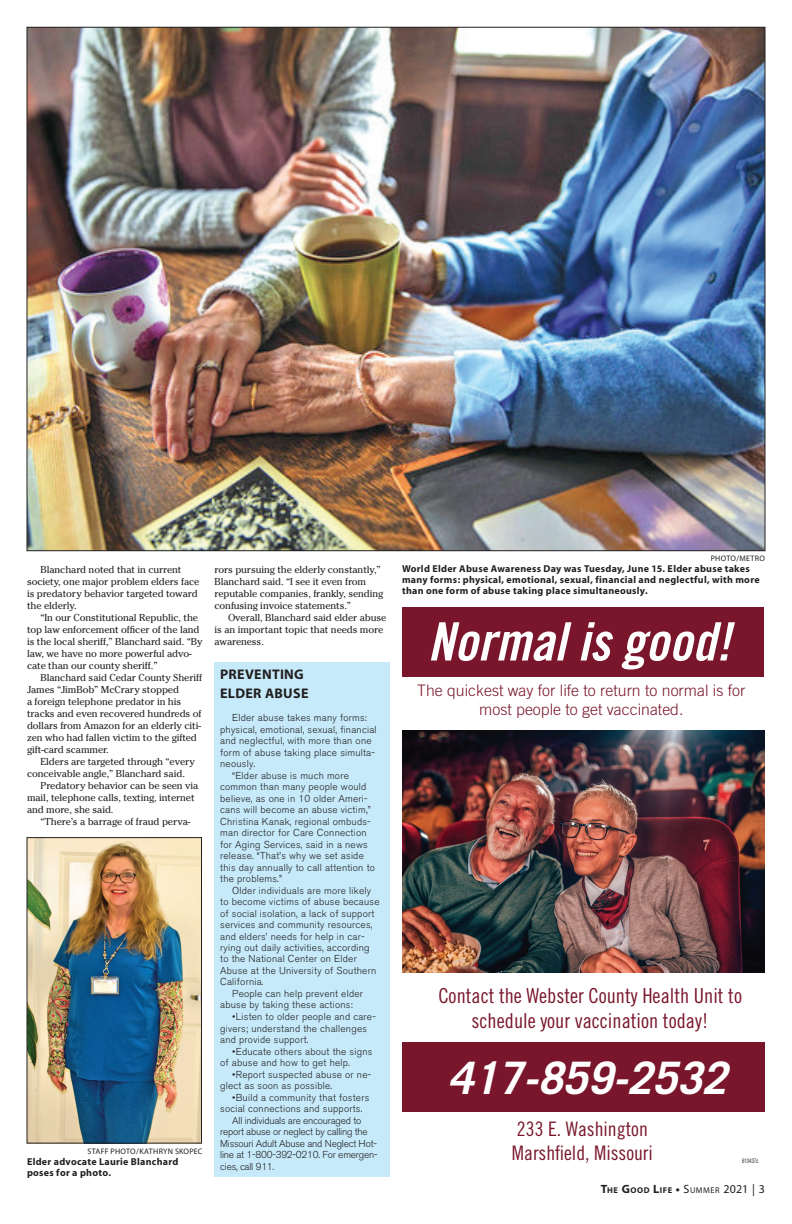
<style>
.page{position:relative;width:792px;height:1224px;background:#fff}
.page>*{position:absolute;margin:0;border:0;box-sizing:border-box;transform-origin:0 0}
.t1{font:53px "Trade Gothic Bold Cond Twenty Obl";color:#fff}
.t2{font:italic 700 44.8px "Trade Gothic";color:#fff}
.t3{font:20.6px/24.8px "Trade Gothic Cond Eighteen";color:#79162b;text-align:center}
.t4{font:20px/24px "Trade Gothic Cond Eighteen";color:#79162b}
.t5{font:300 15.8px/19px "Trade Gothic";color:#79162b;text-align:center}
.t6{font:700 14px/19px "Myriad";letter-spacing:.02em;color:#231f20}
.t7{font:300 10px/11.5px "Akzidenz Grotesk BE";letter-spacing:.02em;color:#231f20}
.t8{font:10px/12px "Cheltenham";letter-spacing:-.01em;color:#231f20}
.t9{font:700 10px/11px "Myriad";letter-spacing:.03em;color:#231f20}
.t10{font:300 10px "Akzidenz Grotesk BE";letter-spacing:-.02em;color:#231f20}
.t11{font:700 8.4px "Myriad Pro";letter-spacing:.07em;color:#231f20}
.t12{font:8px "Myriad";letter-spacing:.025em;color:#231f20}
.t13{font:condensed 6px "Helvetica";color:#231f20;scale:.8 1}
.s1{font-size:12px}
.s2{font-weight:400;font-size:12px}
.s3{font-weight:400}
</style>
<div class="page">
<img style="left:29px;top:29px;width:734px;height:520px">
<div style="left:403px;top:607px;width:361px;height:69px;background:#79162b"></div>
<div style="left:402px;top:1042px;width:363px;height:70px;background:#79162b"></div>
<img style="left:402px;top:730px;width:363px;height:243px">
<img style="left:29px;top:839px;width:171px;height:302px">
<div style="left:27px;top:837px;width:175px;height:306px;border:1px solid #231f20"></div>
<div style="left:214px;top:662px;width:176px;height:514px;background:#c6eafa"></div>
<p class="t8" style="left:27px;top:564px;width:174px;text-indent:14px">Blanchard noted that in current society, one major problem elders face is predatory behavior targeted toward the elderly.</p>
<p class="t8" style="left:27px;top:612px;width:177px;text-indent:14px">“In our Constitutional Republic, the top law enforcement officer of the land is the local sheriff,” Blanchard said. “By law, we have no more powerful advo&shy;cate than our county sheriff.”</p>
<p class="t8" style="left:27px;top:672px;width:177px;text-indent:14px">Blanchard said Cedar County Sheriff James “JimBob” McCrary stopped<br>a foreign telephone predator in his tracks and even recovered hundreds of dollars from Amazon for an elderly citi&shy;zen who had fallen victim to the gifted gift-card scammer.</p>
<p class="t8" style="left:27px;top:756px;width:169px;text-indent:14px">Elders are targeted through “every conceivable angle,” Blanchard said.</p>
<p class="t8" style="left:27px;top:780px;width:173px;text-indent:14px">Predatory behavior can be seen via mail, telephone calls, texting, internet and more, she said.</p>
<p class="t8" style="left:40px;top:816px;width:151px">“There’s a barrage of fraud perva-</p>
<p class="t12" style="left:88px;top:1148px;width:116px">STAFF PHOTO/KATHRYN SKOPEC</p>
<p class="t9" style="left:27px;top:1157px;width:153px">Elder advocate Laurie Blanchard poses for a photo.</p>
<p class="t8" style="left:214px;top:564px;width:170px">rors pursuing the elderly constantly,” Blanchard said. “I see it even from reputable companies, frankly, sending confusing invoice statements.”</p>
<p class="t8" style="left:214px;top:612px;width:173px;text-indent:14px">Overall, Blanchard said elder abuse is an important topic that needs more awareness.</p>
<h3 class="t6" style="left:220px;top:665px;width:90px">PREVENTING<br>ELDER ABUSE</h3>
<p class="t7" style="left:232px;top:712px;width:136px">Elder abuse takes many forms:</p>
<p class="t7" style="left:220px;top:723px;width:158px">physical, emotional, sexual, financial</p>
<p class="t7" style="left:220px;top:735px;width:153px">and neglectful, with more than one</p>
<p class="t7" style="left:220px;top:746px;width:156px">form of abuse taking place simulta-</p>
<p class="t7" style="left:220px;top:758px;width:37px">neously.</p>
<p class="t7" style="left:232px;top:769px;width:118px">“Elder abuse is much more</p>
<p class="t7" style="left:220px;top:781px;width:148px">common than many people would</p>
<p class="t7" style="left:220px;top:792px;width:149px">believe, as one in 10 older Ameri-</p>
<p class="t7" style="left:220px;top:804px;width:152px">cans will become an abuse victim,”</p>
<p class="t7" style="left:220px;top:815px;width:152px">Christina Kanak, regional ombuds-</p>
<p class="t7" style="left:220px;top:827px;width:148px">man director for Care Connection</p>
<p class="t7" style="left:220px;top:838px;width:149px">for Aging Services, said in a news</p>
<p class="t7" style="left:220px;top:850px;width:145px">release. “That’s why we set aside</p>
<p class="t7" style="left:220px;top:861px;width:156px">this day annually to call attention to</p>
<p class="t7" style="left:220px;top:873px;width:63px">the problems.”</p>
<p class="t7" style="left:232px;top:884px;width:140px">Older individuals are more likely</p>
<p class="t7" style="left:220px;top:896px;width:161px">to become victims of abuse because</p>
<p class="t7" style="left:220px;top:907px;width:156px">of social isolation, a lack of support</p>
<p class="t7" style="left:220px;top:919px;width:154px">services and community resources,</p>
<p class="t7" style="left:220px;top:930px;width:146px">and elders’ needs for help in car-</p>
<p class="t7" style="left:220px;top:942px;width:151px">rying out daily activities, according</p>
<p class="t7" style="left:220px;top:953px;width:138px">to the National Center on Elder</p>
<p class="t7" style="left:220px;top:965px;width:158px">Abuse at the University of Southern</p>
<p class="t7" style="left:220px;top:976px;width:45px">California.</p>
<p class="t7" style="left:232px;top:988px;width:132px">People can help prevent elder</p>
<p class="t7" style="left:220px;top:999px;width:134px">abuse by taking these actions:</p>
<p class="t7" style="left:220px;top:1011px;width:157px;text-indent:12px">•Listen to older people and care&shy;givers; understand the challenges and provide support.</p>
<p class="t7" style="left:220px;top:1045px;width:154px;text-indent:12px">•Educate others about the signs of abuse and how to get help.</p>
<p class="t7" style="left:220px;top:1068px;width:153px;text-indent:12px">•Report suspected abuse or ne&shy;glect as soon as possible.</p>
<p class="t7" style="left:232px;top:1091px;width:139px">•Build a community that fosters</p>
<p class="t7" style="left:220px;top:1103px;width:144px">social connections and supports.</p>
<p class="t10" style="left:232px;top:1114px;width:131px">All individuals are encouraged to</p>
<p class="t10" style="left:220px;top:1126px;width:149px">report abuse or neglect by calling the</p>
<p class="t10" style="left:220px;top:1137px;width:158px">Missouri Adult Abuse and Neglect Hot-</p>
<p class="t10" style="left:220px;top:1149px;width:159px">line at 1-800-392-0210. For emergen-</p>
<p class="t10" style="left:220px;top:1160px;width:56px">cies, call 911.</p>
<p class="t12" style="left:711px;top:555px;width:56px">PHOTO/METRO</p>
<p class="t9" style="left:402px;top:564px;width:359px">World Elder Abuse Awareness Day was Tuesday, June 15. Elder abuse takes many forms: physical, emotional, sexual, financial and neglectful, with more than one form of abuse taking place simultaneously.</p>
<h1 class="t1" style="left:428px;top:609px;width:304px">Normal is good!</h1>
<h3 class="t5" style="left:417px;top:681px;width:330px">The quickest way for life to return to normal is for most people to get vaccinated.</h3>
<h3 class="t3" style="left:438px;top:983px;width:305px">Contact the Webster County Health Unit to schedule your vaccination today!</h3>
<h2 class="t2" style="left:448px;top:1051px;width:280px">417-859-2532</h2>
<h3 class="t4" style="left:512px;top:1117px;width:143px">233 E. Washington<br>Marshfield, Missouri</h3>
<p class="t13" style="left:742px;top:1157px;width:22px">613437c</p>
<p class="t11" style="left:601px;top:1184px;width:166px"><span class="s1">T</span>HE <span class="s1">G</span>OOD <span class="s1">L</span>IFE <span class="s1">•</span> <span class="s2">S</span><span class="s3">UMMER</span> <span class="s2">2021 | 3</span></p>
</div>
